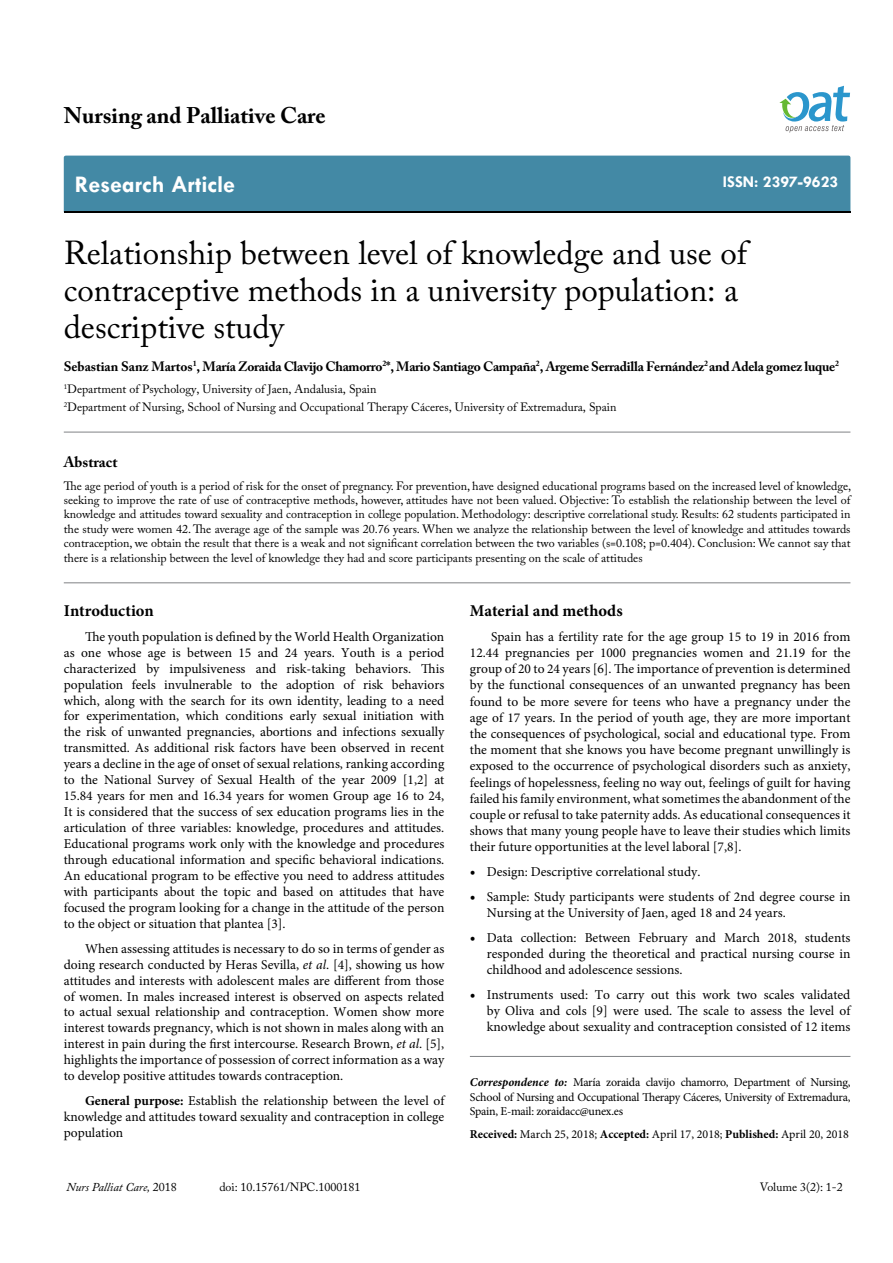
<style>
.page{position:relative;width:893px;height:1263px;background:#fff}
.page>*{position:absolute;margin:0;border:0;box-sizing:border-box;transform-origin:0 0}
.t1{font:33px/37.5px "Adobe Caslon Pro";color:#000}
.t2{font:700 24px "Tw Cen";color:#fff}
.t3{font:700 22.5px "Adobe Caslon Pro";color:#000}
.t4{font:700 16.5px "Minion Pro";color:#000}
.t5{font:700 16.5px "Tw Cen";color:#fff}
.t6{font:700 15px "Adobe Caslon Pro";color:#000}
.t7{font:13.5px/15.9px "Minion Pro";color:#000;text-align:justify}
.t8{font:700 13.5px "Adobe Caslon Pro";letter-spacing:-.02em;color:#000}
.t9{font:12px/14.4px "Adobe Caslon Pro";color:#000}
.t10{font:12px/14.4px "Minion Pro";letter-spacing:-.02em;color:#000;text-align:justify}
.t11{font:12px "Minion Pro";color:#000}
.t12{font:italic 12px "Adobe Caslon Pro";color:#000}
.s1{font-style:italic}
.s2{font-weight:700}
.s3{font-size:15px}
.s4{font-weight:700;font-style:italic}
.s5{font-style:normal}
</style>
<div class="page">
<div style="left:64px;top:156px;width:786px;height:56px;background:#4389a5"></div>
<svg style="left:779px;top:86px;width:71px;height:47px"></svg>
<hr style="left:64px;top:432px;width:786px;height:1px;background:#808285">
<hr style="left:64px;top:583px;width:786px;height:1px;background:#808285">
<hr style="left:470px;top:1056px;width:380px;height:1px;background:#808285">
<h3 class="t3" style="left:64px;top:102px;width:263px">Nursing and Palliative Care</h3>
<h2 class="t2" style="left:75px;top:170px;width:162px">Research Article</h2>
<p class="t5" style="left:723px;top:172px;width:117px">ISSN: 2397-9623</p>
<h1 class="t1" style="left:64px;top:233px;width:685px">Relationship between level of knowledge and use of contraceptive methods in a university population: a descriptive study</h1>
<p class="t8" style="left:64px;top:358px;width:777px">Sebastian Sanz Martos<sup>1</sup>, María Zoraida Clavijo Chamorro<sup>2</sup>*, Mario Santiago Campaña<sup>2</sup>, Argeme Serradilla Fernández<sup>2</sup> and Adela gomez luque<sup>2</sup></p>
<p class="t9" style="left:64px;top:380px;width:554px;line-height:18px"><sup>1</sup>Department of Psychology, University of Jaen, Andalusia, Spain<br><sup>2</sup>Department of Nursing, School of Nursing and Occupational Therapy Cáceres, University of Extremadura, Spain</p>
<p class="t6" style="left:64px;top:453px;width:55px">Abstract</p>
<p class="t9" style="left:64px;top:478px;width:789px;text-align:justify">The age period of youth is a period of risk for the onset of pregnancy. For prevention, have designed educational programs based on the increased level of knowledge, seeking to improve the rate of use of contraceptive methods, however, attitudes have not been valued. Objective: To establish the relationship between the level of knowledge and attitudes toward sexuality and contraception in college population. Methodology: descriptive correlational study. Results: 62 students participated in the study were women 42. The average age of the sample was 20.76 years. When we analyze the relationship between the level of knowledge and attitudes towards contraception, we obtain the result that there is a weak and not significant correlation between the two variables (s=0.108; p=0.404). Conclusion: We cannot say that there is a relationship between the level of knowledge they had and score participants presenting on the scale of attitudes</p>
<p class="t4" style="left:64px;top:599px;width:91px">Introduction</p>
<p class="t7" style="left:64px;top:628px;width:382px;text-indent:21px">The youth population is defined by the World Health Organization as one whose age is between 15 and 24 years. Youth is a period characterized by impulsiveness and risk-taking behaviors. This population feels invulnerable to the adoption of risk behaviors which, along with the search for its own identity, leading to a need for experimentation, which conditions early sexual initiation with the risk of unwanted pregnancies, abortions and infections sexually transmitted. As additional risk factors have been observed in recent years a decline in the age of onset of sexual relations, ranking according to the National Survey of Sexual Health of the year 2009 [1,2] at 15.84 years for men and 16.34 years for women Group age 16 to 24, It is considered that the success of sex education programs lies in the articulation of three variables: knowledge, procedures and attitudes.<br>Educational programs work only with the knowledge and procedures through educational information and specific behavioral indications.<br>An educational program to be effective you need to address attitudes with participants about the topic and based on attitudes that have focused the program looking for a change in the attitude of the person to the object or situation that plantea [3].</p>
<p class="t7" style="left:64px;top:940px;width:382px;text-indent:21px">When assessing attitudes is necessary to do so in terms of gender as doing research conducted by Heras Sevilla, <span class="s1">et al</span>. [4], showing us how attitudes and interests with adolescent males are different from those of women. In males increased interest is observed on aspects related to actual sexual relationship and contraception. Women show more interest towards pregnancy, which is not shown in males along with an interest in pain during the first intercourse. Research Brown, <span class="s1">et al</span>. [5], highlights the importance of possession of correct information as a way to develop positive attitudes towards contraception.</p>
<p class="t7" style="left:64px;top:1093px;width:382px;text-indent:21px"><span class="s2">General purpose:</span> Establish the relationship between the level of knowledge and attitudes toward sexuality and contraception in college population</p>
<p class="t4" style="left:470px;top:599px;width:154px">Material and methods</p>
<p class="t7" style="left:470px;top:628px;width:382px;text-indent:21px">Spain has a fertility rate for the age group 15 to 19 in 2016 from 12.44 pregnancies per 1000 pregnancies women and 21.19 for the group of 20 to 24 years [6]. The importance of prevention is determined by the functional consequences of an unwanted pregnancy has been found to be more severe for teens who have a pregnancy under the age of 17 years. In the period of youth age, they are more important the consequences of psychological, social and educational type. From the moment that she knows you have become pregnant unwillingly is exposed to the occurrence of psychological disorders such as anxiety, feelings of hopelessness, feeling no way out, feelings of guilt for having failed his family environment, what sometimes the abandonment of the couple or refusal to take paternity adds. As educational consequences it shows that many young people have to leave their studies which limits their future opportunities at the level laboral [7,8].</p>
<p class="t7" style="left:470px;top:864px;width:232px"><span class="s3">•</span> Design: Descriptive correlational study.</p>
<p class="t7" style="left:487px;top:888px;width:365px;text-indent:-17px"><span class="s3">•</span> Sample: Study participants were students of 2nd degree course in<br>Nursing at the University of Jaen, aged 18 and 24 years.</p>
<p class="t7" style="left:487px;top:929px;width:365px;text-indent:-17px"><span class="s3">•</span> Data collection: Between February and March 2018, students responded during the theoretical and practical nursing course in childhood and adolescence sessions.</p>
<p class="t7" style="left:487px;top:986px;width:365px;text-indent:-17px"><span class="s3">•</span> Instruments used: To carry out this work two scales validated by Oliva and cols [9] were used. The scale to assess the level of knowledge about sexuality and contraception consisted of 12 items</p>
<p class="t10" style="left:470px;top:1075px;width:382px"><span class="s4">Correspondence to:</span> María zoraida clavijo chamorro, Department of Nursing, School of Nursing and Occupational Therapy Cáceres, University of Extremadura, Spain, E-mail: zoraidacc@unex.es</p>
<p class="t11" style="left:470px;top:1126px;width:381px"><span class="s2">Received:</span> March 25, 2018; <span class="s2">Accepted:</span> April 17, 2018; <span class="s2">Published:</span> April 20, 2018</p>
<p class="t12" style="left:67px;top:1180px;width:112px">Nurs Palliat Care, <span class="s5">2018</span></p>
<p class="t9" style="left:219px;top:1180px;width:143px">doi: 10.15761/NPC.1000181</p>
<p class="t9" style="left:760px;top:1180px;width:84px">Volume 3(2): 1-2</p>
</div>
